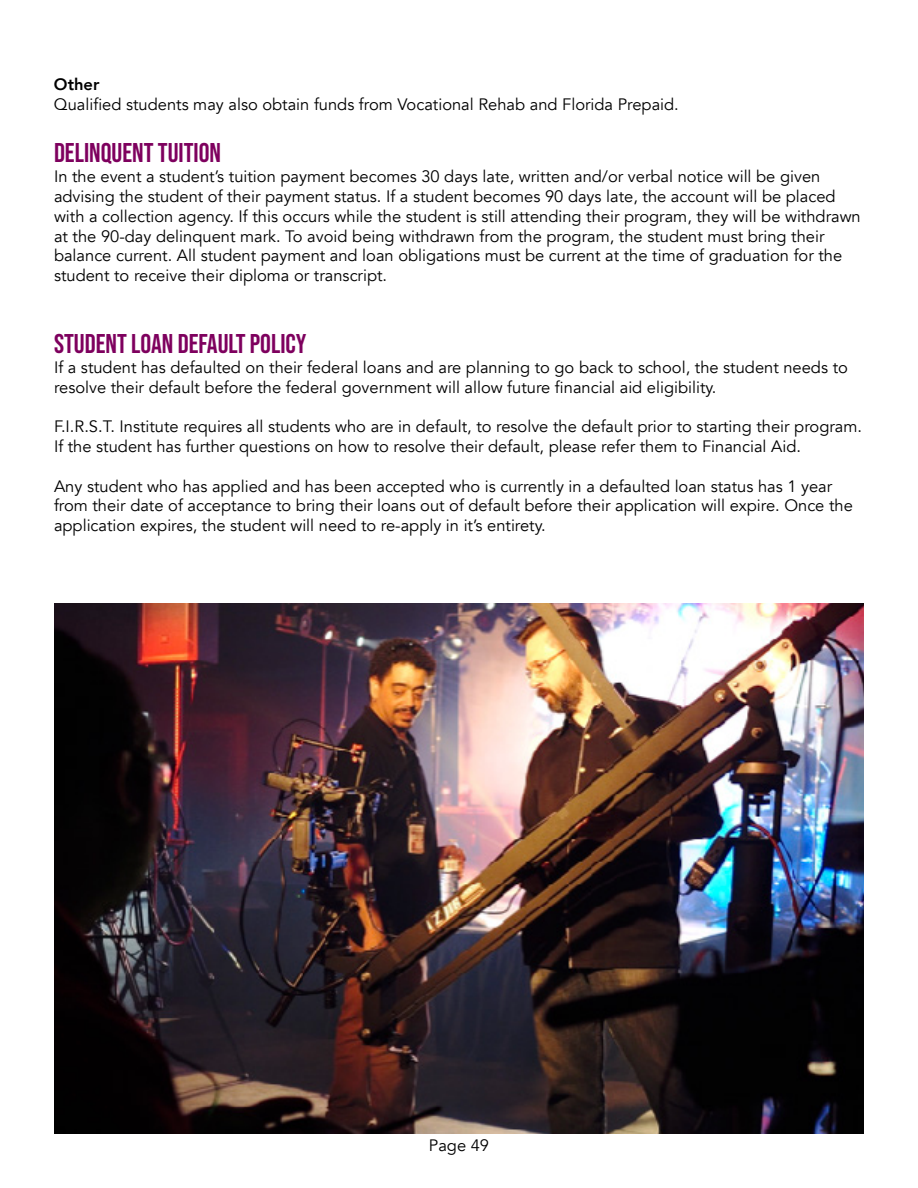
<style>
.page{position:relative;width:918px;height:1188px;background:#fff}
.page>*{position:absolute;margin:0;border:0;box-sizing:border-box;transform-origin:0 0}
.t1{font:27px "Bebas Neue";color:#7e005e}
.t2{font:16.5px/19.8px "Avenir";color:#000}
.t3{font:800 16.5px "Avenir";color:#000}
</style>
<div class="page">
<img style="left:54px;top:603px;width:810px;height:531px">
<p class="t3" style="left:54px;top:78px;width:47px">Other</p>
<p class="t2" style="left:54px;top:95px;width:626px">Qualified students may also obtain funds from Vocational Rehab and Florida Prepaid.</p>
<h1 class="t1" style="left:54px;top:142px;width:169px">DELINQUENT TUITION</h1>
<p class="t2" style="left:54px;top:167px;width:808px">In the event a student’s tuition payment becomes 30 days late, written and/or verbal notice will be given advising the student of their payment status. If a student becomes 90 days late, the account will be placed with a collection agency. If this occurs while the student is still attending their program, they will be withdrawn at the 90-day delinquent mark. To avoid being withdrawn from the program, the student must bring their balance current. All student payment and loan obligations must be current at the time of graduation for the student to receive their diploma or transcript.</p>
<h1 class="t1" style="left:54px;top:333px;width:254px">STUDENT LOAN DEFAULT POLICY</h1>
<p class="t2" style="left:54px;top:358px;width:795px">If a student has defaulted on their federal loans and are planning to go back to school, the student needs to resolve their default before the federal government will allow future financial aid eligibility.</p>
<p class="t2" style="left:54px;top:417px;width:810px">F.I.R.S.T. Institute requires all students who are in default, to resolve the default prior to starting their program.<br>If the student has further questions on how to resolve their default, please refer them to Financial Aid.</p>
<p class="t2" style="left:54px;top:476px;width:800px">Any student who has applied and has been accepted who is currently in a defaulted loan status has 1 year from their date of acceptance to bring their loans out of default before their application will expire. Once the application expires, the student will need to re-apply in it’s entirety.</p>
<p class="t2" style="left:429px;top:1137px;width:62px">Page 49</p>
</div>
